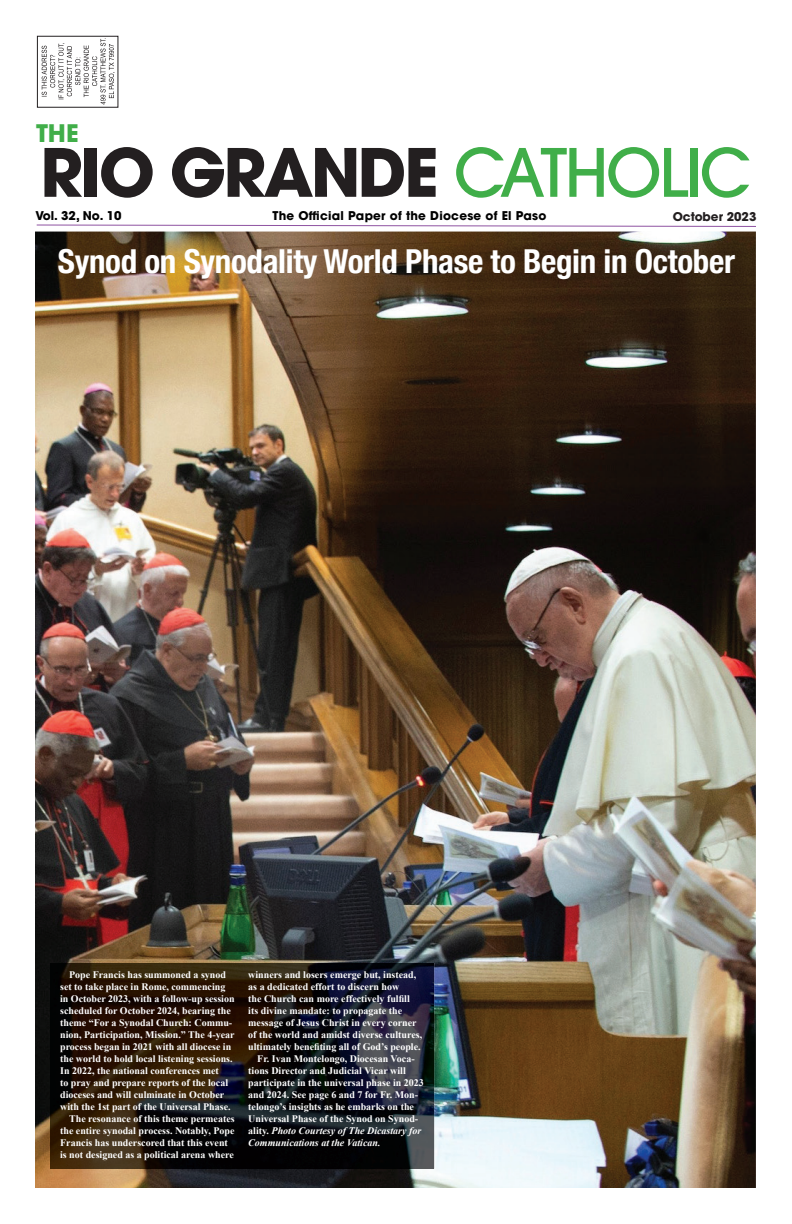
<style>
.page{position:relative;width:792px;height:1224px;background:#fff}
.page>*{position:absolute;margin:0;border:0;box-sizing:border-box;transform-origin:0 0}
.t1{font:700 66px "ITC Avant Garde Pro";letter-spacing:-.045em;color:#231f20}
.t2{font:700 condensed 33px "Helvetica Neue";letter-spacing:-.01em;color:#fff}
.t3{font:700 24px "ITC Avant Garde Pro";color:#40ae49}
.t4{font:700 12px "ITC Avant Garde Pro";letter-spacing:.02em;color:#000}
.t5{font:700 12px "ITC Avant Garde Pro";color:#231f20}
.t6{font:700 10px "Times New Roman";color:#fff}
.t7{font:italic 700 10px "Times New Roman";color:#fff}
.s1{font-weight:500;color:#40ae49}
.s2{font-style:normal}
</style>
<div class="page">
<svg style="left:42px;top:38px;width:73px;height:67px"></svg>
<div style="left:37px;top:36px;width:81px;height:72px;border:1px solid #231f20"></div>
<svg style="left:36px;top:224px;width:720px;height:3px"></svg>
<img style="left:35px;top:232px;width:721px;height:956px">
<img style="left:51px;top:963px;width:383px;height:205px">
<h3 class="t3" style="left:36px;top:117px;width:44px">THE</h3>
<h1 class="t1" style="left:40px;top:128px;width:712px">RIO GRANDE <span class="s1">CATHOLIC</span></h1>
<p class="t4" style="left:272px;top:207px;width:276px">The Official Paper of the Diocese of El Paso</p>
<p class="t5" style="left:673px;top:208px;width:85px">October 2023</p>
<h2 class="t2" style="left:58px;top:234px;width:679px">Synod on Synodality World Phase to Begin in October</h2>
<p class="t4" style="left:36px;top:207px;width:88px">Vol. 32, No. 10</p>
<p class="t6" style="left:69px;top:968px;width:158px">Pope Francis has summoned a synod</p>
<p class="t6" style="left:60px;top:980px;width:167px">set to take place in Rome, commencing</p>
<p class="t6" style="left:60px;top:992px;width:176px">in October 2023, with a follow-up session</p>
<p class="t6" style="left:60px;top:1004px;width:172px">scheduled for October 2024, bearing the</p>
<p class="t6" style="left:60px;top:1016px;width:174px">theme “For a Synodal Church: Commu-</p>
<p class="t6" style="left:60px;top:1028px;width:176px">nion, Participation, Mission.” The 4-year</p>
<p class="t6" style="left:60px;top:1040px;width:173px">process began in 2021 with all diocese in</p>
<p class="t6" style="left:60px;top:1052px;width:174px">the world to hold local listening sessions.</p>
<p class="t6" style="left:60px;top:1064px;width:160px">In 2022, the national conferences met</p>
<p class="t6" style="left:60px;top:1076px;width:170px">to pray and prepare reports of the local</p>
<p class="t6" style="left:60px;top:1088px;width:166px">dioceses and will culminate in October</p>
<p class="t6" style="left:60px;top:1100px;width:172px">with the 1st part of the Universal Phase.</p>
<p class="t6" style="left:69px;top:1112px;width:167px">The resonance of this theme permeates</p>
<p class="t6" style="left:60px;top:1124px;width:176px">the entire synodal process. Notably, Pope</p>
<p class="t6" style="left:60px;top:1136px;width:169px">Francis has underscored that this event</p>
<p class="t6" style="left:60px;top:1148px;width:175px">is not designed as a political arena where</p>
<p class="t6" style="left:248px;top:968px;width:170px">winners and losers emerge but, instead,</p>
<p class="t6" style="left:248px;top:980px;width:153px">as a dedicated effort to discern how</p>
<p class="t6" style="left:248px;top:992px;width:163px">the Church can more effectively fulfill</p>
<p class="t6" style="left:248px;top:1004px;width:155px">its divine mandate: to propagate the</p>
<p class="t6" style="left:248px;top:1016px;width:170px">message of Jesus Christ in every corner</p>
<p class="t6" style="left:248px;top:1028px;width:175px">of the world and amidst diverse cultures,</p>
<p class="t6" style="left:248px;top:1040px;width:174px">ultimately benefiting all of God’s people.</p>
<p class="t6" style="left:257px;top:1052px;width:159px">Fr. Ivan Montelongo, Diocesan Voca-</p>
<p class="t6" style="left:248px;top:1064px;width:159px">tions Director and Judicial Vicar will</p>
<p class="t6" style="left:248px;top:1076px;width:177px">participate in the universal phase in 2023</p>
<p class="t6" style="left:248px;top:1088px;width:171px">and 2024. See page 6 and 7 for Fr. Mon-</p>
<p class="t6" style="left:248px;top:1100px;width:167px">telongo’s insights as he embarks on the</p>
<p class="t6" style="left:248px;top:1112px;width:172px">Universal Phase of the Synod on Synod-</p>
<p class="t7" style="left:248px;top:1124px;width:175px"><span class="s2">ality.</span> Photo Courtesy of The Dicastary for</p>
<p class="t7" style="left:248px;top:1136px;width:134px">Communications at the Vatican.</p>
</div>
